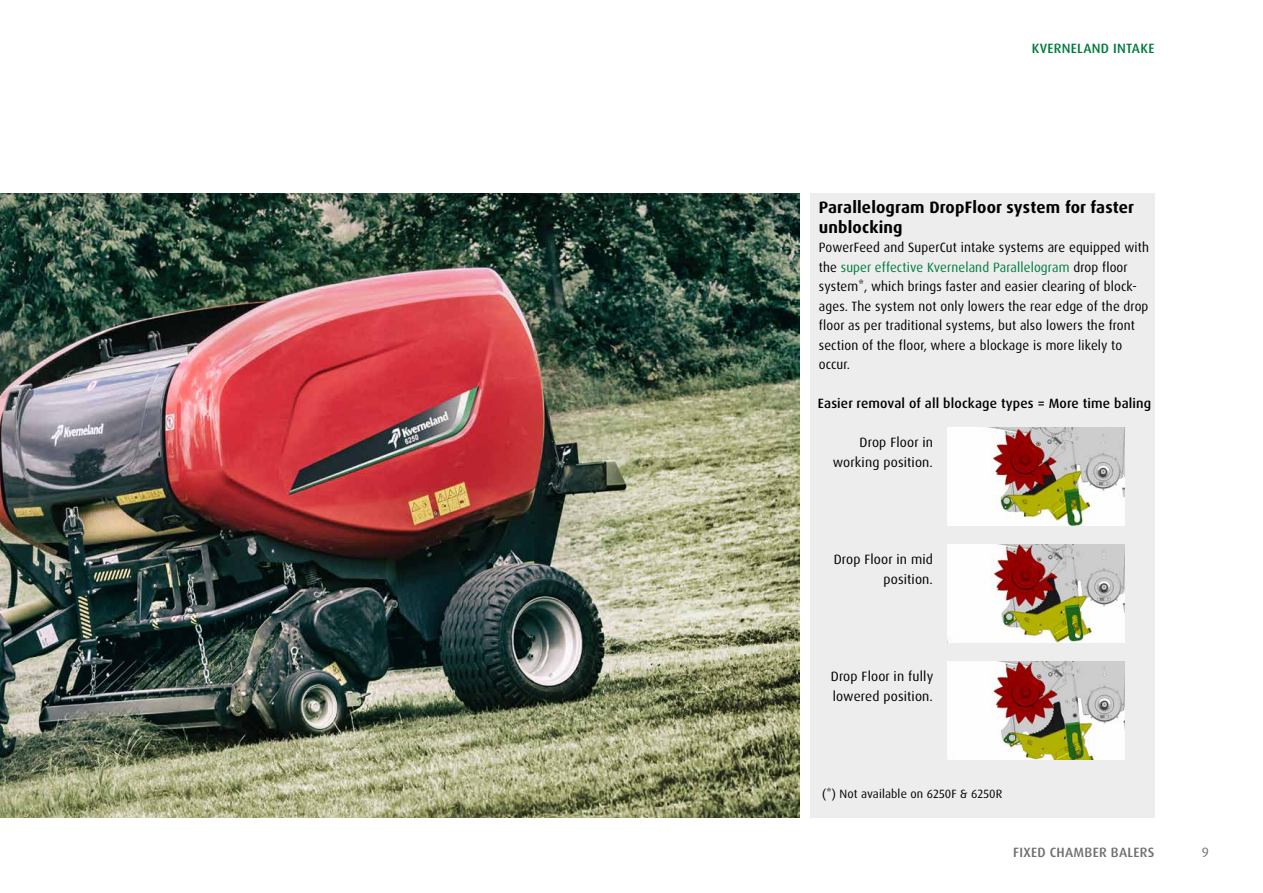
<style>
.page{position:relative;width:1263px;height:893px;background:#fff}
.page>*{position:absolute;margin:0;border:0;box-sizing:border-box;transform-origin:0 0}
.t1{font:700 16.5px/19.5px "Dax Pro";letter-spacing:.01em;color:#000}
.t2{font:13.5px/19.5px "Dax Pro";letter-spacing:.01em;color:#000;scale:.96 1}
.t3{font:13.5px/19.5px "Dax Pro";letter-spacing:.01em;color:#000;text-align:right}
.t4{font:500 13.5px "Dax Pro";letter-spacing:.01em;color:#000}
.t5{font:500 13.5px "Dax Pro";letter-spacing:.02em;color:#706f6f}
.t6{font:500 13.5px "Dax Pro";letter-spacing:.02em;color:#007b3d}
.t7{font:13.5px "Dax Pro";color:#706f6f}
.t8{font:12px "Dax Pro";letter-spacing:.01em;color:#000}
.s1{color:#007b3d}
</style>
<div class="page">
<div style="left:810px;top:194px;width:344px;height:624px;background:#ededed"></div>
<img style="left:0;top:194px;width:799px;height:624px">
<img style="left:947px;top:428px;width:178px;height:97px">
<img style="left:947px;top:545px;width:178px;height:97px">
<img style="left:947px;top:662px;width:178px;height:97px">
<p class="t6" style="left:1032px;top:40px;width:124px">KVERNELAND INTAKE</p>
<p class="t1" style="left:819px;top:198px;width:317px">Parallelogram DropFloor system for faster unblocking</p>
<p class="t2" style="left:819px;top:238px;width:345px">PowerFeed and SuperCut intake systems are equipped with the <span class="s1">super effective Kverneland Parallelogram</span> drop floor system*, which brings faster and easier clearing of block&shy;ages. The system not only lowers the rear edge of the drop floor as per traditional systems, but also lowers the front section of the floor, where a blockage is more likely to occur.</p>
<p class="t4" style="left:818px;top:395px;width:335px">Easier removal of all blockage types = More time baling</p>
<p class="t3" style="left:833px;top:433px;width:102px">Drop Floor in working position.</p>
<p class="t3" style="left:834px;top:550px;width:101px">Drop Floor in mid position.</p>
<p class="t3" style="left:831px;top:667px;width:104px;text-align:left">Drop Floor in fully lowered position.</p>
<p class="t8" style="left:822px;top:786px;width:182px">(*) Not available on 6250F &amp; 6250R</p>
<p class="t5" style="left:1013px;top:843px;width:143px">FIXED CHAMBER BALERS</p>
<p class="t7" style="left:1202px;top:843px;width:9px">9</p>
</div>
